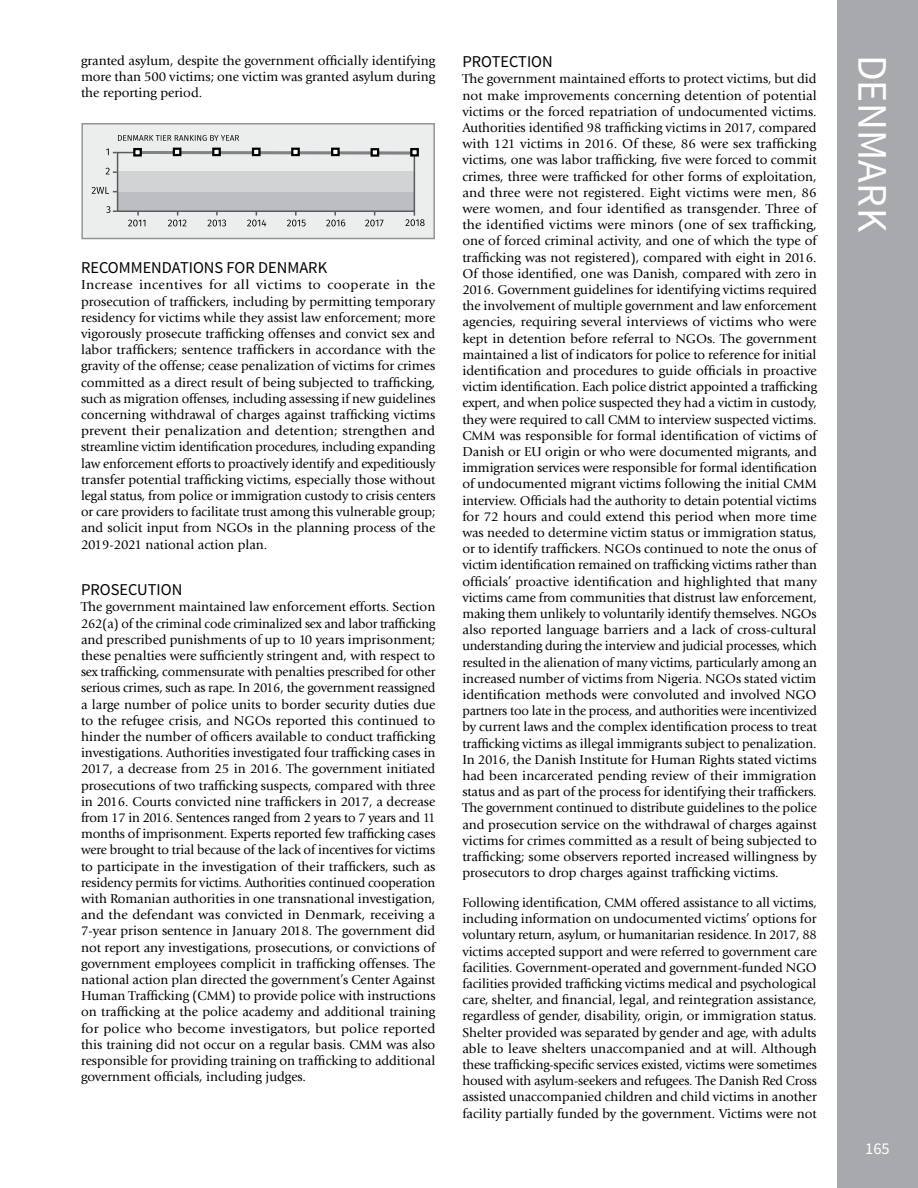
<style>
.page{position:relative;width:918px;height:1188px;background:#fff}
.page>*{position:absolute;margin:0;border:0;box-sizing:border-box;transform-origin:0 0}
.t1{font:42px "Source Sans Pro";letter-spacing:.005em;color:#fff}
.Subhead_Back{font:16.5px "Source Sans Pro";color:#000}
.t2{font:16.5px "Source Sans Pro";color:#fff}
.Body-Back{font:13.5px/16.2px "Giovanni Std";color:#000;text-align:justify}
</style>
<div class="page">
<div style="left:837px;top:0;width:81px;height:1188px;background:#a7a9ac"></div>
<div style="left:81px;top:123px;width:354px;height:116px;background:#eceded;border:2px solid #949598"></div>
<div style="left:117px;top:192px;width:298px;height:20px;background:#bdbec1"></div>
<div style="left:117px;top:172px;width:298px;height:20px;background:#d1d3d5"></div>
<div style="left:117px;top:152px;width:298px;height:60px;border:2px solid #595b5d"></div>
<svg style="left:118px;top:135px;width:121px;height:6px"></svg>
<svg style="left:128px;top:212px;width:17px;height:14px"></svg>
<svg style="left:168px;top:212px;width:19px;height:14px"></svg>
<svg style="left:207px;top:211px;width:19px;height:15px"></svg>
<svg style="left:247px;top:212px;width:19px;height:14px"></svg>
<svg style="left:287px;top:212px;width:19px;height:14px"></svg>
<svg style="left:326px;top:212px;width:19px;height:14px"></svg>
<svg style="left:365px;top:212px;width:18px;height:14px"></svg>
<svg style="left:106px;top:149px;width:11px;height:6px"></svg>
<svg style="left:106px;top:168px;width:11px;height:6px"></svg>
<svg style="left:92px;top:187px;width:25px;height:7px"></svg>
<svg style="left:106px;top:206px;width:11px;height:7px"></svg>
<div style="left:133px;top:148px;width:9px;height:9px;border:2px solid #000"></div>
<div style="left:173px;top:148px;width:8px;height:8px;border:2px solid #000"></div>
<div style="left:212px;top:148px;width:9px;height:8px;border:2px solid #000"></div>
<svg style="left:135px;top:149px;width:275px;height:7px"></svg>
<div style="left:252px;top:148px;width:9px;height:8px;border:2px solid #000"></div>
<div style="left:292px;top:149px;width:7px;height:6px;background:#fff"></div>
<div style="left:291px;top:148px;width:9px;height:8px;border:2px solid #000"></div>
<div style="left:332px;top:149px;width:7px;height:6px;background:#fff"></div>
<div style="left:331px;top:148px;width:9px;height:8px;border:2px solid #000"></div>
<div style="left:372px;top:149px;width:6px;height:7px;background:#fff"></div>
<div style="left:371px;top:148px;width:8px;height:9px;border:2px solid #000"></div>
<svg style="left:405px;top:212px;width:20px;height:14px"></svg>
<div style="left:411px;top:149px;width:7px;height:6px;background:#fff"></div>
<div style="left:410px;top:148px;width:9px;height:9px;border:2px solid #000"></div>
<p class="Body-Back" style="left:81px;top:52px;width:356px">granted asylum, despite the government officially identifying</p>
<h1 class="t1" style="left:899px;top:55px;width:179px;rotate:90deg">DENMARK</h1>
<h3 class="Subhead_Back" style="left:462px;top:52px;width:92px">PROTECTION</h3>
<p class="Body-Back" style="left:462px;top:71px;width:356px">The government maintained efforts to protect victims, but did not make improvements concerning detention of potential victims or the forced repatriation of undocumented victims.<br>Authorities identified 98 trafficking victims in 2017, compared with 121 victims in 2016. Of these, 86 were sex trafficking victims, one was labor trafficking, five were forced to commit crimes, three were trafficked for other forms of exploitation, and three were not registered. Eight victims were men, 86 were women, and four identified as transgender. Three of the identified victims were minors (one of sex trafficking, one of forced criminal activity, and one of which the type of trafficking was not registered), compared with eight in 2016.<br>Of those identified, one was Danish, compared with zero in 2016. Government guidelines for identifying victims required the involvement of multiple government and law enforcement agencies, requiring several interviews of victims who were kept in detention before referral to NGOs. The government maintained a list of indicators for police to reference for initial identification and procedures to guide officials in proactive victim identification. Each police district appointed a trafficking expert, and when police suspected they had a victim in custody, they were required to call CMM to interview suspected victims.<br>CMM was responsible for formal identification of victims of Danish or EU origin or who were documented migrants, and immigration services were responsible for formal identification of undocumented migrant victims following the initial CMM interview. Officials had the authority to detain potential victims for 72 hours and could extend this period when more time was needed to determine victim status or immigration status, or to identify traffickers. NGOs continued to note the onus of victim identification remained on trafficking victims rather than officials’ proactive identification and highlighted that many victims came from communities that distrust law enforcement, making them unlikely to voluntarily identify themselves. NGOs also reported language barriers and a lack of cross-cultural understanding during the interview and judicial processes, which resulted in the alienation of many victims, particularly among an increased number of victims from Nigeria. NGOs stated victim identification methods were convoluted and involved NGO partners too late in the process, and authorities were incentivized by current laws and the complex identification process to treat trafficking victims as illegal immigrants subject to penalization.<br>In 2016, the Danish Institute for Human Rights stated victims had been incarcerated pending review of their immigration status and as part of the process for identifying their traffickers.<br>The government continued to distribute guidelines to the police and prosecution service on the withdrawal of charges against victims for crimes committed as a result of being subjected to trafficking; some observers reported increased willingness by prosecutors to drop charges against trafficking victims.</p>
<p class="Body-Back" style="left:462px;top:895px;width:356px">Following identification, CMM offered assistance to all victims, including information on undocumented victims’ options for voluntary return, asylum, or humanitarian residence. In 2017, 88 victims accepted support and were referred to government care facilities. Government-operated and government-funded NGO facilities provided trafficking victims medical and psychological care, shelter, and financial, legal, and reintegration assistance, regardless of gender, disability, origin, or immigration status.<br>Shelter provided was separated by gender and age, with adults able to leave shelters unaccompanied and at will. Although these trafficking-specific services existed, victims were sometimes housed with asylum-seekers and refugees. The Danish Red Cross assisted unaccompanied children and child victims in another facility partially funded by the government. Victims were not</p>
<p class="Body-Back" style="left:81px;top:68px;width:356px">more than 500 victims; one victim was granted asylum during the reporting period.</p>
<h3 class="Subhead_Back" style="left:81px;top:258px;width:248px">RECOMMENDATIONS FOR DENMARK</h3>
<p class="Body-Back" style="left:81px;top:277px;width:356px">Increase incentives for all victims to cooperate in the prosecution of traffickers, including by permitting temporary residency for victims while they assist law enforcement; more vigorously prosecute trafficking offenses and convict sex and labor traffickers; sentence traffickers in accordance with the gravity of the offense; cease penalization of victims for crimes committed as a direct result of being subjected to trafficking, such as migration offenses, including assessing if new guidelines concerning withdrawal of charges against trafficking victims prevent their penalization and detention; strengthen and streamline victim identification procedures, including expanding law enforcement efforts to proactively identify and expeditiously transfer potential trafficking victims, especially those without legal status, from police or immigration custody to crisis centers or care providers to facilitate trust among this vulnerable group; and solicit input from NGOs in the planning process of the 2019-2021 national action plan.</p>
<h3 class="Subhead_Back" style="left:81px;top:579px;width:103px">PROSECUTION</h3>
<p class="Body-Back" style="left:81px;top:599px;width:356px">The government maintained law enforcement efforts. Section 262(a) of the criminal code criminalized sex and labor trafficking and prescribed punishments of up to 10 years imprisonment; these penalties were sufficiently stringent and, with respect to sex trafficking, commensurate with penalties prescribed for other serious crimes, such as rape. In 2016, the government reassigned a large number of police units to border security duties due to the refugee crisis, and NGOs reported this continued to hinder the number of officers available to conduct trafficking investigations. Authorities investigated four trafficking cases in 2017, a decrease from 25 in 2016. The government initiated prosecutions of two trafficking suspects, compared with three in 2016. Courts convicted nine traffickers in 2017, a decrease from 17 in 2016. Sentences ranged from 2 years to 7 years and 11 months of imprisonment. Experts reported few trafficking cases were brought to trial because of the lack of incentives for victims to participate in the investigation of their traffickers, such as residency permits for victims. Authorities continued cooperation with Romanian authorities in one transnational investigation, and the defendant was convicted in Denmark, receiving a 7-year prison sentence in January 2018. The government did not report any investigations, prosecutions, or convictions of government employees complicit in trafficking offenses. The national action plan directed the government’s Center Against Human Trafficking (CMM) to provide police with instructions on trafficking at the police academy and additional training for police who become investigators, but police reported this training did not occur on a regular basis. CMM was also responsible for providing training on trafficking to additional government officials, including judges.</p>
<p class="t2" style="left:865px;top:1138px;width:26px">165</p>
</div>
